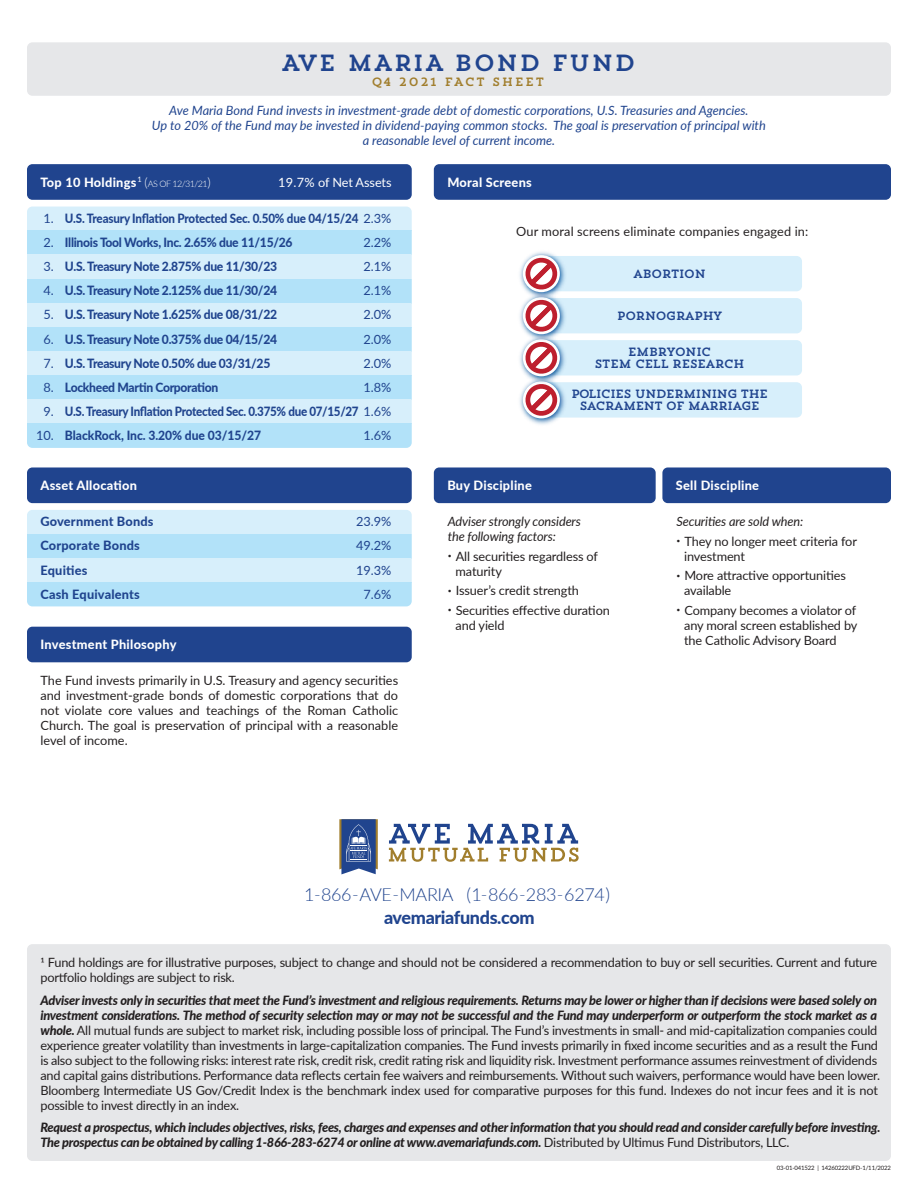
<style>
.page{position:relative;width:918px;height:1188px;background:#fff}
.page>*{position:absolute;margin:0;border:0;box-sizing:border-box;transform-origin:0 0}
.t1{font:23.25px "Trend Slab One";letter-spacing:.02em;color:#20448e}
.t2{font:300 18px "Lato";letter-spacing:-.02em;color:#20448e}
.t3{font:800 18px "Lato";letter-spacing:-.02em;color:#20448e}
.t4{font:12.75px/15px "Lato";letter-spacing:-.02em;color:#231f20}
.t5{font:800 12.75px/24.2px "Lato";letter-spacing:-.025em;color:#20448e;scale:.91 1}
.t6{font:italic 800 12.75px/15px "Lato";letter-spacing:-.025em;color:#231f20}
.t7{font:italic 12.75px/15px "Lato";color:#20448e;text-align:center}
.t8{font:800 12.75px "Lato";letter-spacing:.02em;color:#fff}
.t9{font:12.75px/24.2px "Lato";color:#20448e;text-align:center}
.t10{font:italic 12.75px/15px "Lato";letter-spacing:-.01em;color:#231f20}
.t11{font:800 12.75px/24.2px "Lato";letter-spacing:.015em;color:#20448e}
.t12{font:12.75px "Lato";letter-spacing:.01em;color:#231f20}
.t13{font:12.75px "Lato";letter-spacing:-.01em;color:#fff}
.t14{font:12px/12px "Trend Slab One";letter-spacing:-.08em;color:#20448e;text-align:center}
.t15{font:12px "Trend Slab One";letter-spacing:.1em;color:#a17e2d}
.t16{font:7.5px "Lato";color:#fff}
.t17{font:6px "Lato";letter-spacing:-.02em;color:#231f20}
.s1{font-weight:300}
.s2{font-weight:300;font-size:9px}
.s3{font-weight:400}
.s4{font-weight:800;font-style:italic}
.s5{font-weight:400;font-style:normal}
</style>
<div class="page">
<div style="left:27px;top:42px;width:864px;height:54px;background:#e6e7e9;border-radius:5px"></div>
<div style="left:27px;top:944px;width:864px;height:217px;background:#e6e7e9;border-radius:5px"></div>
<div style="left:27px;top:207px;width:385px;height:24px;background:#d7effb"></div>
<div style="left:27px;top:231px;width:385px;height:24px;background:#b2e2f9"></div>
<div style="left:27px;top:255px;width:385px;height:24px;background:#d7effb"></div>
<div style="left:27px;top:279px;width:385px;height:24px;background:#b2e2f9"></div>
<div style="left:27px;top:303px;width:385px;height:24px;background:#d7effb"></div>
<div style="left:27px;top:327px;width:385px;height:24px;background:#b2e2f9"></div>
<div style="left:27px;top:351px;width:385px;height:24px;background:#d7effb"></div>
<div style="left:27px;top:375px;width:385px;height:25px;background:#b2e2f9"></div>
<div style="left:27px;top:400px;width:385px;height:24px;background:#d7effb"></div>
<div style="left:27px;top:424px;width:385px;height:24px;background:#b2e2f9"></div>
<div style="left:27px;top:164px;width:385px;height:36px;background:#20448e;border-radius:5px"></div>
<div style="left:662px;top:467px;width:229px;height:36px;background:#20448e;border-radius:5px"></div>
<div style="left:434px;top:164px;width:457px;height:36px;background:#20448e;border-radius:5px"></div>
<div style="left:536px;top:382px;width:266px;height:36px;background:#d7effb;border-radius:5px"></div>
<div style="left:536px;top:340px;width:266px;height:35px;background:#d7effb;border-radius:5px"></div>
<div style="left:536px;top:298px;width:266px;height:35px;background:#d7effb;border-radius:5px"></div>
<div style="left:536px;top:256px;width:266px;height:35px;background:#d7effb;border-radius:5px"></div>
<div style="left:434px;top:467px;width:222px;height:36px;background:#20448e;border-radius:5px"></div>
<img style="left:519px;top:392px;width:50px;height:33px">
<div style="left:523px;top:381px;width:37px;height:37px;background:#fff;border-radius:50%"></div>
<img style="left:519px;top:350px;width:50px;height:26px">
<img style="left:519px;top:307px;width:50px;height:27px">
<img style="left:519px;top:266px;width:50px;height:26px">
<svg style="left:520px;top:252px;width:43px;height:164px"></svg>
<div style="left:27px;top:627px;width:385px;height:35px;background:#20448e;border-radius:5px"></div>
<div style="left:27px;top:510px;width:385px;height:24px;background:#d7effb"></div>
<div style="left:27px;top:534px;width:385px;height:24px;background:#b2e2f9"></div>
<div style="left:27px;top:558px;width:385px;height:24px;background:#d7effb"></div>
<div style="left:27px;top:582px;width:385px;height:24px;background:#b2e2f9"></div>
<div style="left:27px;top:467px;width:385px;height:36px;background:#20448e;border-radius:5px"></div>
<svg style="left:339px;top:819px;width:39px;height:55px;background:#536997"></svg>
<svg style="left:389px;top:824px;width:190px;height:38px"></svg>
<h1 class="t1" style="left:281px;top:48px;width:357px">AVE MARIA BOND FUND</h1>
<p class="t15" style="left:371px;top:74px;width:175px">Q4 2021 FACT SHEET</p>
<p class="t7" style="left:152px;top:103px;width:615px">Ave Maria Bond Fund invests in investment-grade debt of domestic corporations, U.S. Treasuries and Agencies.<br>Up to 20% of the Fund may be invested in dividend-paying common stocks. The goal is preservation of principal with a reasonable level of current income.</p>
<p class="t16" style="left:138px;top:174px;width:6px">1</p>
<p class="t8" style="left:40px;top:174px;width:172px">Top 10 Holdings <span class="s1">(</span><span class="s2">AS OF 12/31/21</span><span class="s1">)</span></p>
<p class="t13" style="left:278px;top:174px;width:115px">19.7% of Net Assets</p>
<p class="t5" style="left:65px;top:206px;width:360px">U.S. Treasury Inflation Protected Sec. 0.50% due 04/15/24 <span class="s3">2.3% </span>Illinois Tool Works, Inc. 2.65% due 11/15/26<br>U.S. Treasury Note 2.875% due 11/30/23<br>U.S. Treasury Note 2.125% due 11/30/24<br>U.S. Treasury Note 1.625% due 08/31/22<br>U.S. Treasury Note 0.375% due 04/15/24<br>U.S. Treasury Note 0.50% due 03/31/25<br>Lockheed Martin Corporation<br>U.S. Treasury Inflation Protected Sec. 0.375% due 07/15/27 <span class="s3">1.6% </span>BlackRock, Inc. 3.20% due 03/15/27</p>
<p class="t9" style="left:36px;top:206px;width:19px">1.<br>2.<br>3.<br>4.<br>5.<br>6.<br>7.<br>8.<br>9.<br>10.</p>
<p class="t9" style="left:363px;top:230px;width:30px;text-align:justify">2.2% 2.1% 2.1% 2.0% 2.0% 2.0% 1.8%</p>
<p class="t9" style="left:363px;top:423px;width:30px">1.6%</p>
<p class="t8" style="left:40px;top:477px;width:98px">Asset Allocation</p>
<p class="t11" style="left:40px;top:509px;width:115px">Government Bonds<br>Corporate Bonds<br>Equities<br>Cash Equivalents</p>
<p class="t9" style="left:356px;top:509px;width:37px">23.9%<br>49.2%<br>19.3%<br>7.6%</p>
<p class="t8" style="left:40px;top:637px;width:138px">Investment Philosophy</p>
<p class="t4" style="left:40px;top:673px;width:359px;text-align:justify">The Fund invests primarily in U.S. Treasury and agency securities and investment-grade bonds of domestic corporations that do not violate core values and teachings of the Roman Catholic Church. The goal is preservation of principal with a reasonable level of income.</p>
<p class="t8" style="left:447px;top:174px;width:86px">Moral Screens</p>
<p class="t12" style="left:516px;top:223px;width:294px">Our moral screens eliminate companies engaged in:</p>
<p class="t14" style="left:633px;top:267px;width:74px">ABORTION</p>
<p class="t14" style="left:617px;top:310px;width:107px">PORNOGRAPHY</p>
<p class="t14" style="left:594px;top:346px;width:152px">EMBRYONIC<br>STEM CELL RESEARCH</p>
<p class="t14" style="left:571px;top:388px;width:199px">POLICIES UNDERMINING THE<br>SACRAMENT OF MARRIAGE</p>
<p class="t8" style="left:447px;top:477px;width:86px">Buy Discipline</p>
<p class="t10" style="left:448px;top:514px;width:135px">Adviser strongly considers the following factors:</p>
<p class="t4" style="left:456px;top:548px;width:144px;text-indent:-8px"><sup>•</sup> All securities regardless of maturity</p>
<p class="t4" style="left:448px;top:583px;width:133px"><sup>•</sup> Issuer’s credit strength</p>
<p class="t4" style="left:456px;top:602px;width:156px;text-indent:-8px"><sup>•</sup> Securities effective duration and yield</p>
<p class="t8" style="left:676px;top:477px;width:85px">Sell Discipline</p>
<p class="t10" style="left:676px;top:514px;width:128px">Securities are sold when:</p>
<p class="t4" style="left:684px;top:533px;width:174px;text-indent:-8px"><sup>•</sup> They no longer meet criteria for investment</p>
<p class="t4" style="left:684px;top:568px;width:163px;text-indent:-8px"><sup>•</sup> More attractive opportunities available</p>
<p class="t4" style="left:684px;top:602px;width:175px;text-align:justify;text-indent:-8px"><sup>•</sup> Company becomes a violator of any moral screen established by the Catholic Advisory Board</p>
<h2 class="t2" style="left:304px;top:884px;width:308px">1-866-AVE-MARIA (1-866-283-6274)</h2>
<h2 class="t3" style="left:384px;top:906px;width:152px">avemariafunds.com</h2>
<p class="t4" style="left:40px;top:955px;width:838px">1 Fund holdings are for illustrative purposes, subject to change and should not be considered a recommendation to buy or sell securities. Current and future portfolio holdings are subject to risk.</p>
<p class="t4" style="left:40px;top:992px;width:841px"><span class="s4">Adviser invests only in securities that meet the Fund’s investment and religious requirements. Returns may be lower or higher than if decisions were based solely on investment considerations. The method of security selection may or may not be successful and the Fund may underperform or outperform the stock market as a whole.</span> All mutual funds are subject to market risk, including possible loss of principal. The Fund’s investments in small- and mid-capitalization companies could experience greater volatility than investments in large-capitalization companies. The Fund invests primarily in fixed income securities and as a result the Fund is also subject to the following risks: interest rate risk, credit risk, credit rating risk and liquidity risk. Investment performance assumes reinvestment of dividends and capital gains distributions. Performance data reflects certain fee waivers and reimbursements. Without such waivers, performance would have been lower.<br>Bloomberg Intermediate US Gov/Credit Index is the benchmark index used for comparative purposes for this fund. Indexes do not incur fees and it is not possible to invest directly in an index.</p>
<p class="t6" style="left:40px;top:1120px;width:841px">Request a prospectus, which includes objectives, risks, fees, charges and expenses and other information that you should read and consider carefully before investing.<br>The prospectus can be obtained by calling 1-866-283-6274 or online at www.avemariafunds.com. <span class="s5">Distributed by Ultimus Fund Distributors, LLC.</span></p>
<p class="t17" style="left:777px;top:1164px;width:116px">03-01-041522 | 14260222UFD-1/11/2022</p>
</div>
